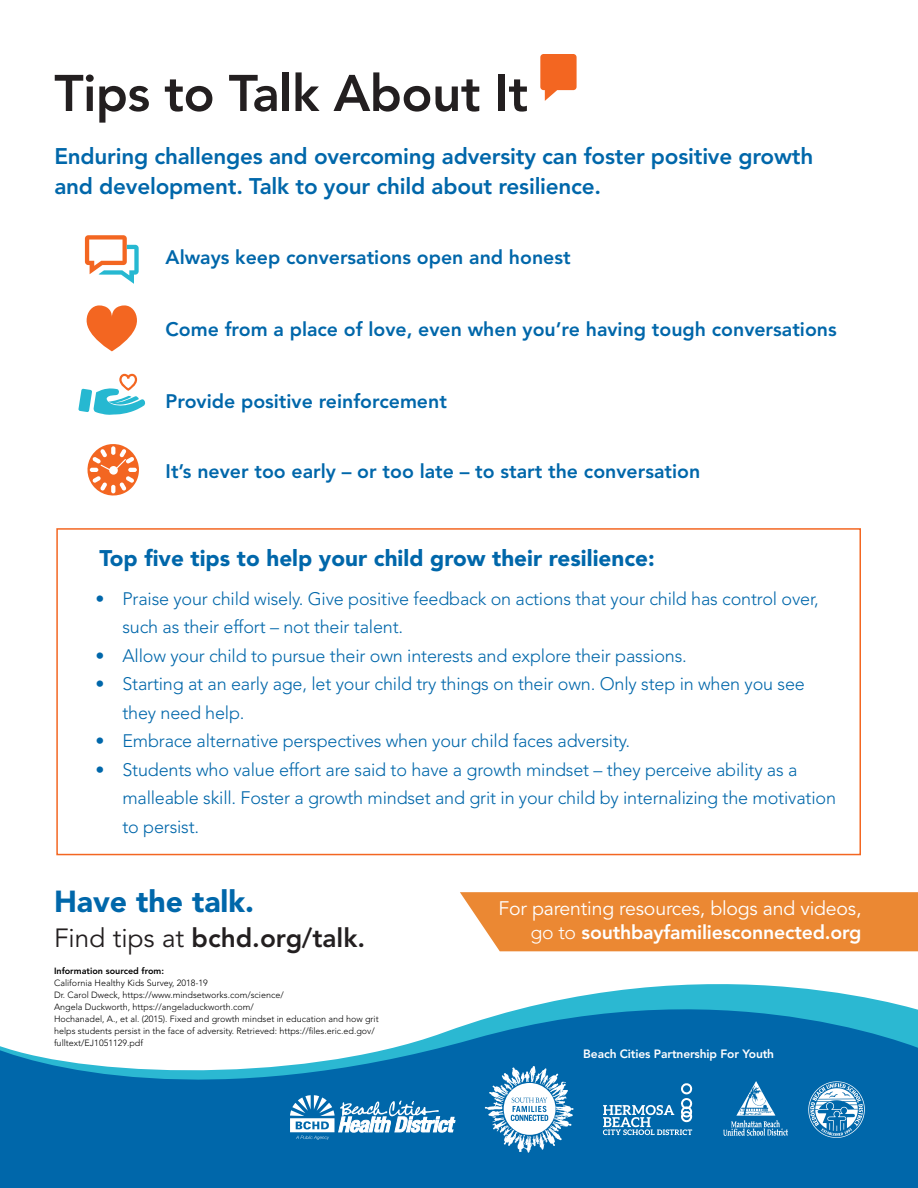
<style>
.page{position:relative;width:918px;height:1188px;background:#fff}
.page>*{position:absolute;margin:0;border:0;box-sizing:border-box;transform-origin:0 0}
.t1{font:800 51px "Avenir";letter-spacing:-.01em;color:#231f20}
.t2{font:900 30.15px "Avenir";color:#0067aa}
.t3{font:800 26.25px "Avenir";color:#231f20}
.t4{font:800 22.5px/30px "Avenir";letter-spacing:-.01em;color:#0067aa}
.t5{font:900 22.5px "Avenir";color:#0067aa}
.t6{font:800 19.5px "Avenir";color:#0067aa}
.t7{font:19.5px "Avenir";letter-spacing:-.01em;color:#fff}
.t8{font:800 19.5px "Avenir";letter-spacing:-.01em;color:#fff}
.t9{font:300 18px/28.5px "Avenir";letter-spacing:-.01em;color:#0067aa}
.t10{font:800 12px "Avenir";letter-spacing:-.01em;color:#fff}
.t11{font:300 9px/12px "Avenir";color:#000}
.t12{font:800 9px "Avenir";color:#000}
.s1{font-weight:400}
.s2{font-weight:300}
</style>
<div class="page">
<svg style="left:86px;top:305px;width:51px;height:46px"></svg>
<svg style="left:85px;top:235px;width:54px;height:49px"></svg>
<svg style="left:78px;top:374px;width:68px;height:41px"></svg>
<svg style="left:540px;top:54px;width:37px;height:47px"></svg>
<div style="left:56px;top:528px;width:805px;height:327px;border:2px solid #f36621"></div>
<svg style="left:0;top:984px;width:918px;height:204px;fill:#0067aa"></svg>
<svg style="left:290px;top:1095px;width:165px;height:45px"></svg>
<svg style="left:485px;top:1066px;width:89px;height:87px"></svg>
<svg style="left:603px;top:1083px;width:89px;height:52px;background:#3687bc"></svg>
<img style="left:718px;top:1082px;width:75px;height:55px">
<img style="left:809px;top:1081px;width:56px;height:56px">
<div style="left:460px;top:892px;width:458px;height:59px;background:#eb8833"></div>
<svg style="left:87px;top:444px;width:52px;height:52px"></svg>
<p class="t1" style="left:54px;top:63px;width:475px">Tips to Talk About It</p>
<p class="t4" style="left:54px;top:141px;width:760px">Enduring challenges and overcoming adversity can foster positive growth and development. Talk to your child about resilience.</p>
<p class="t6" style="left:166px;top:245px;width:407px">Always keep conversations open and honest</p>
<p class="t6" style="left:166px;top:318px;width:673px">Come from a place of love, even when you’re having tough conversations</p>
<p class="t6" style="left:166px;top:390px;width:283px">Provide positive reinforcement</p>
<p class="t6" style="left:166px;top:459px;width:536px">It’s never too early – or too late – to start the conversation</p>
<p class="t5" style="left:99px;top:545px;width:557px">Top five tips to help your child grow their resilience:</p>
<p class="t9" style="left:122px;top:584px;width:698px;text-indent:-27px">• Praise your child wisely. Give positive feedback on actions that your child has control over, such as their effort – not their talent.</p>
<p class="t9" style="left:95px;top:641px;width:593px">• Allow your child to pursue their own interests and explore their passions.</p>
<p class="t9" style="left:122px;top:670px;width:684px;text-indent:-27px">• Starting at an early age, let your child try things on their own. Only step in when you see they need help.</p>
<p class="t9" style="left:95px;top:727px;width:536px">• Embrace alternative perspectives when your child faces adversity.</p>
<p class="t9" style="left:122px;top:755px;width:715px;text-indent:-27px">• Students who value effort are said to have a growth mindset – they perceive ability as a malleable skill. Foster a growth mindset and grit in your child by internalizing the motivation to persist.</p>
<p class="t2" style="left:54px;top:884px;width:202px">Have the talk.</p>
<p class="t3" style="left:54px;top:922px;width:313px"><span class="s1">Find tips at</span> bchd.org/talk.</p>
<p class="t12" style="left:54px;top:965px;width:112px">Information sourced from:</p>
<p class="t11" style="left:54px;top:977px;width:155px">California Healthy Kids Survey, 2018-19</p>
<p class="t11" style="left:54px;top:989px;width:231px">Dr. Carol Dweck, https://www.mindsetworks.com/science/</p>
<p class="t11" style="left:54px;top:1001px;width:201px">Angela Duckworth, https://angeladuckworth.com/</p>
<p class="t11" style="left:54px;top:1013px;width:326px">Hochanadel, A., et al. (2015). Fixed and growth mindset in education and how grit helps students persist in the face of adversity. Retrieved: https://files.eric.ed.gov/ fulltext/EJ1051129.pdf</p>
<p class="t7" style="left:499px;top:897px;width:364px">For parenting resources, blogs and videos,</p>
<p class="t8" style="left:530px;top:920px;width:333px"><span class="s2">go to</span> southbayfamiliesconnected.org</p>
<p class="t10" style="left:583px;top:1047px;width:192px">Beach Cities Partnership For Youth</p>
</div>
